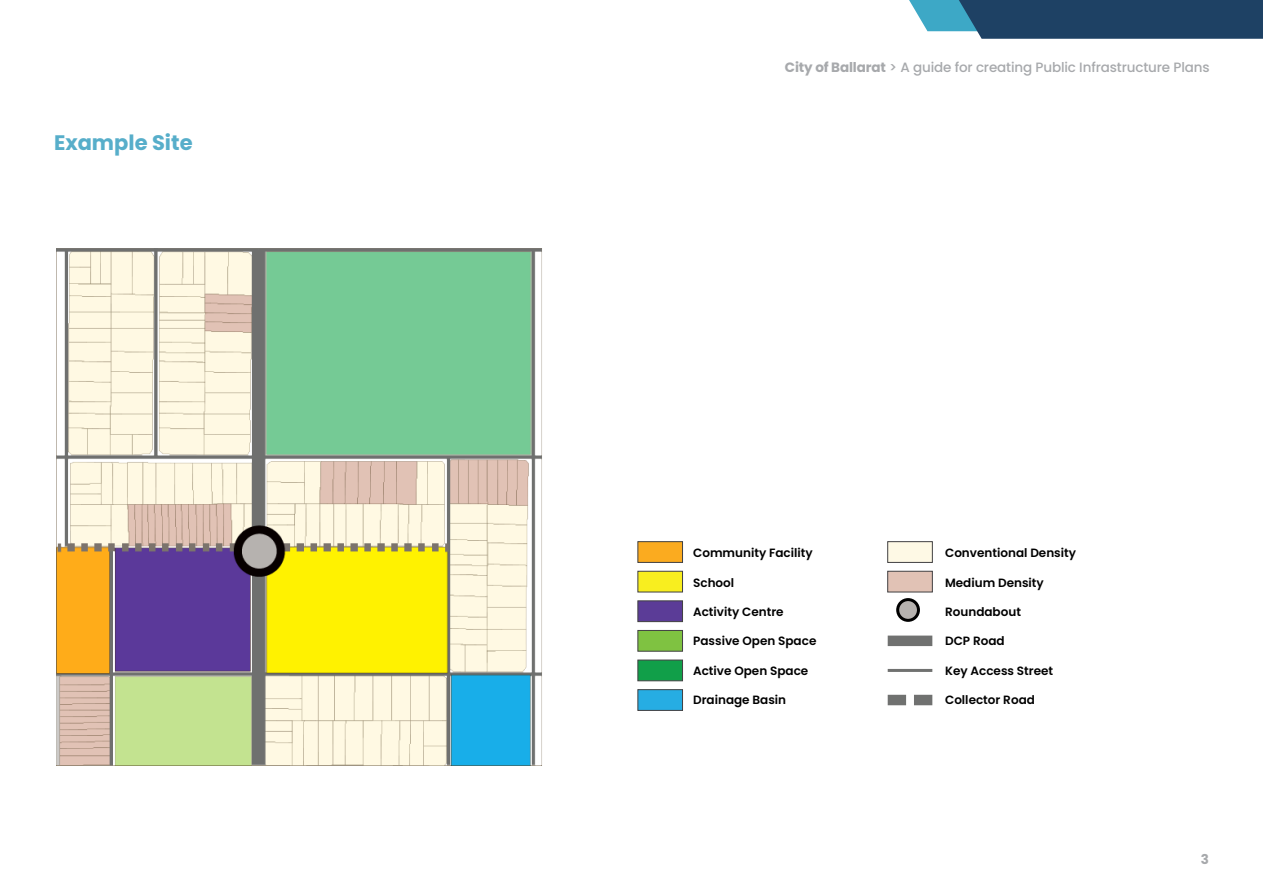
<style>
.page{position:relative;width:1263px;height:893px;background:#fff}
.page>*{position:absolute;margin:0;border:0;box-sizing:border-box;transform-origin:0 0}
.t1{font:700 21px "Poppins";color:#57aeca}
.t2{font:500 13.5px "Poppins";letter-spacing:-.01em;color:#a7a9ac}
.t3{font:700 13.5px "Poppins";color:#a7a9ac}
.t4{font:600 12px "Poppins";color:#000}
.s1{font-weight:700}
</style>
<div class="page">
<svg style="left:909px;top:0;width:354px;height:39px"></svg>
<img style="left:56px;top:249px;width:486px;height:516px">
<div style="left:638px;top:541px;width:45px;height:22px;background:#fbab1f;border:1px solid #414042"></div>
<div style="left:887px;top:541px;width:45px;height:22px;background:#fef9e5;border:1px solid #414042"></div>
<div style="left:638px;top:571px;width:45px;height:21px;background:#f8ee1f;border:1px solid #414042"></div>
<div style="left:887px;top:571px;width:45px;height:21px;background:#e1c2b5;border:1px solid #414042"></div>
<div style="left:638px;top:601px;width:45px;height:21px;background:#5b3c97;border:1px solid #414042"></div>
<div style="left:638px;top:630px;width:45px;height:21px;background:#7fc241;border:1px solid #414042"></div>
<div style="left:638px;top:660px;width:45px;height:21px;background:#119f49;border:1px solid #414042"></div>
<div style="left:638px;top:689px;width:45px;height:22px;background:#26ade3;border:1px solid #414042"></div>
<div style="left:898px;top:600px;width:20px;height:20px;background:#b6b2af;border-radius:50%"></div>
<div style="left:896px;top:598px;width:24px;height:24px;border:3px solid #000;border-radius:50%"></div>
<div style="left:888px;top:636px;width:44px;height:10px;background:#707170"></div>
<hr style="left:888px;top:669px;width:44px;height:3px;background:#707170">
<svg style="left:888px;top:695px;width:44px;height:10px"></svg>
<h1 class="t1" style="left:54px;top:130px;width:140px">Example Site</h1>
<p class="t2" style="left:785px;top:60px;width:426px"><span class="s1">City of Ballarat</span> &gt; A guide for creating Public Infrastructure Plans</p>
<p class="t4" style="left:693px;top:546px;width:121px">Community Facility</p>
<p class="t4" style="left:693px;top:575px;width:43px">School</p>
<p class="t4" style="left:693px;top:605px;width:92px">Activity Centre</p>
<p class="t4" style="left:693px;top:634px;width:125px">Passive Open Space</p>
<p class="t4" style="left:693px;top:664px;width:117px">Active Open Space</p>
<p class="t4" style="left:693px;top:693px;width:95px">Drainage Basin</p>
<p class="t4" style="left:945px;top:546px;width:132px">Conventional Density</p>
<p class="t4" style="left:945px;top:575px;width:100px">Medium Density</p>
<p class="t4" style="left:945px;top:605px;width:77px">Roundabout</p>
<p class="t4" style="left:945px;top:634px;width:61px">DCP Road</p>
<p class="t4" style="left:945px;top:664px;width:110px">Key Access Street</p>
<p class="t4" style="left:945px;top:693px;width:91px">Collector Road</p>
<p class="t3" style="left:1201px;top:851px;width:10px">3</p>
</div>
